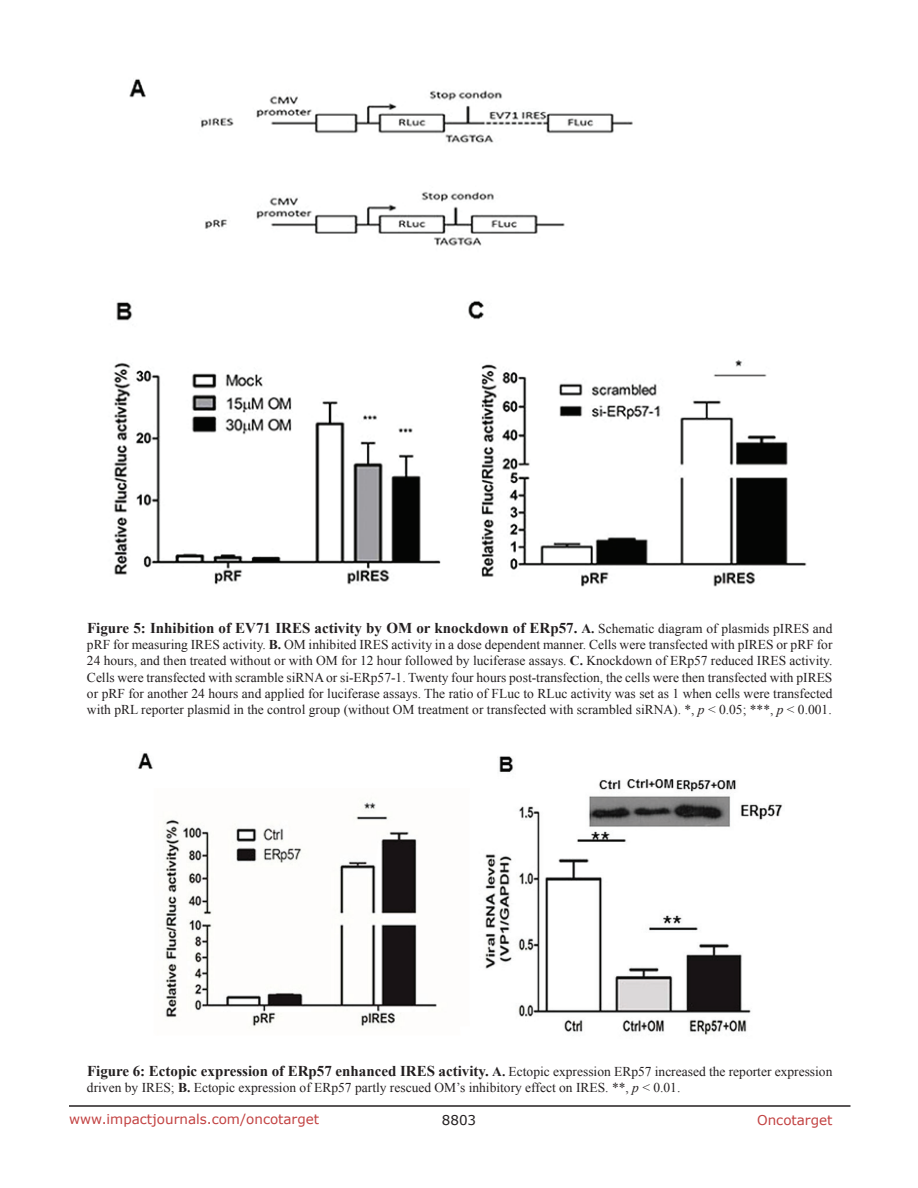
<style>
.page{position:relative;width:918px;height:1188px;background:#fff}
.page>*{position:absolute;margin:0;border:0;box-sizing:border-box;transform-origin:0 0}
.t1{font:700 15px "Times New Roman";color:#231f20}
.t2{font:13.5px/16.2px "Times New Roman";color:#231f20;text-align:justify}
.t3{font:13.5px "Verdana";color:#c24141}
.t4{font:13.5px "Verdana";color:#231f20}
.s1{font-size:13.5px}
.s2{font-weight:400;font-size:13.5px}
.s3{font-weight:700}
.s4{font-style:italic}
</style>
<div class="page">
<hr style="left:69px;top:1105px;width:781px;height:2px;background:#231f20">
<img style="left:114px;top:79px;width:693px;height:508px">
<img style="left:138px;top:753px;width:645px;height:282px">
<p class="t1" style="left:87px;top:618px;width:747px">Figure 5: Inhibition of EV71 IRES activity by OM or knockdown of ERp57. <span class="s1">A.</span> <span class="s2">Schematic diagram of plasmids pIRES and</span></p>
<p class="t2" style="left:87px;top:636px;width:747px">pRF for measuring IRES activity. <span class="s3">B.</span> OM inhibited IRES activity in a dose dependent manner. Cells were transfected with pIRES or pRF for 24 hours, and then treated without or with OM for 12 hour followed by luciferase assays. <span class="s3">C.</span> Knockdown of ERp57 reduced IRES activity.<br>Cells were transfected with scramble siRNA or si-ERp57-1. Twenty four hours post-transfection, the cells were then transfected with pIRES or pRF for another 24 hours and applied for luciferase assays. The ratio of FLuc to RLuc activity was set as 1 when cells were transfected with pRL reporter plasmid in the control group (without OM treatment or transfected with scrambled siRNA). *, <span class="s4">p</span> &lt; 0.05; ***, <span class="s4">p</span> &lt; 0.001.</p>
<p class="t1" style="left:87px;top:1060px;width:747px">Figure 6: Ectopic expression of ERp57 enhanced IRES activity. <span class="s1">A.</span> <span class="s2">Ectopic expression ERp57 increased the reporter expression</span></p>
<p class="t2" style="left:87px;top:1079px;width:595px">driven by IRES; <span class="s3">B.</span> Ectopic expression of ERp57 partly rescued OM’s inhibitory effect on IRES. **, <span class="s4">p</span> &lt; 0.01.</p>
<p class="t3" style="left:69px;top:1110px;width:252px">www.impactjournals.com/oncotarget</p>
<p class="t4" style="left:442px;top:1111px;width:36px">8803</p>
<p class="t3" style="left:757px;top:1111px;width:77px">Oncotarget</p>
</div>
